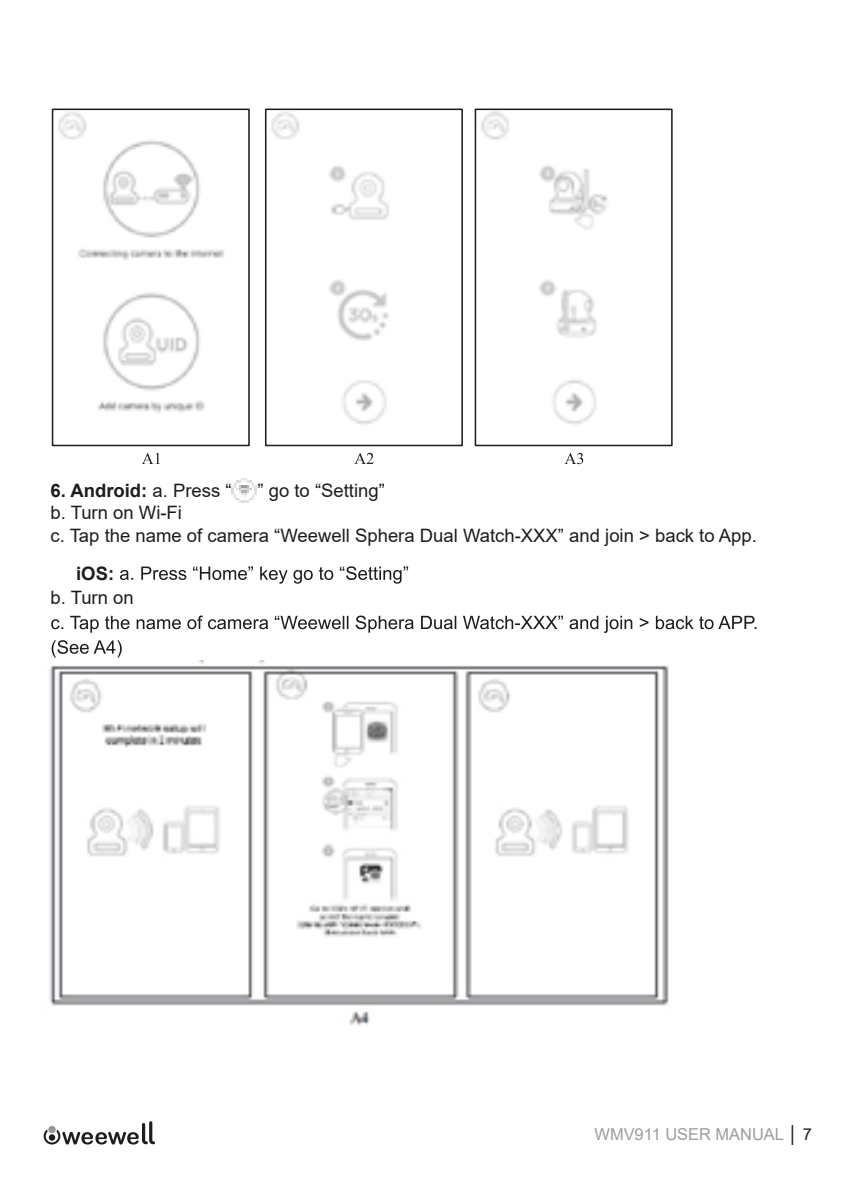
<style>
.page{position:relative;width:844px;height:1191px;background:#fff}
.page>*{position:absolute;margin:0;border:0;box-sizing:border-box;transform-origin:0 0}
.t1{font:18.55px/22.1px "Arial";color:#1d1d1b}
.t2{font:700 18.55px "Arial";color:#1d1d1b}
.t3{font:16.45px "Arial";color:#9d9d9c}
.s1{font-weight:400}
.s2{color:#1d1d1b}
</style>
<div class="page">
<svg style="left:44px;top:1121px;width:111px;height:23px"></svg>
<div style="left:48px;top:1125px;width:8px;height:8px;background:#9a9695;border-radius:50%"></div>
<svg style="left:120px;top:566px;width:288px;height:17px"></svg>
<svg style="left:51px;top:615px;width:705px;height:18px"></svg>
<svg style="left:52px;top:640px;width:70px;height:17px"></svg>
<img style="left:58px;top:112px;width:166px;height:301px">
<div style="left:52px;top:109px;width:198px;height:337px;border:2px solid #1d1d1b"></div>
<img style="left:271px;top:112px;width:118px;height:313px">
<div style="left:265px;top:109px;width:198px;height:337px;border:2px solid #1d1d1b"></div>
<img style="left:481px;top:112px;width:127px;height:313px">
<div style="left:474px;top:109px;width:198px;height:337px;border:2px solid #1d1d1b"></div>
<svg style="left:142px;top:453px;width:18px;height:11px"></svg>
<svg style="left:354px;top:453px;width:19px;height:11px"></svg>
<svg style="left:564px;top:453px;width:19px;height:11px"></svg>
<img style="left:49px;top:661px;width:620px;height:365px">
<img style="left:231px;top:478px;width:25px;height:24px">
<p class="t2" style="left:50px;top:477px;width:183px">6. Android: <span class="s1">a. Press “</span></p>
<p class="t1" style="left:257px;top:479px;width:129px">” go to “Setting”</p>
<p class="t1" style="left:50px;top:502px;width:707px">b. Turn on Wi-Fi<br>c. Tap the name of camera “Weewell Sphera Dual Watch-XXX” and join &gt; back to App.</p>
<p class="t2" style="left:76px;top:560px;width:39px">iOS:</p>
<p class="t1" style="left:50px;top:587px;width:85px">b. Turn on</p>
<p class="t3" style="left:594px;top:1123px;width:219px">WMV911 USER MANUAL <span class="s2">│ 7</span></p>
</div>
